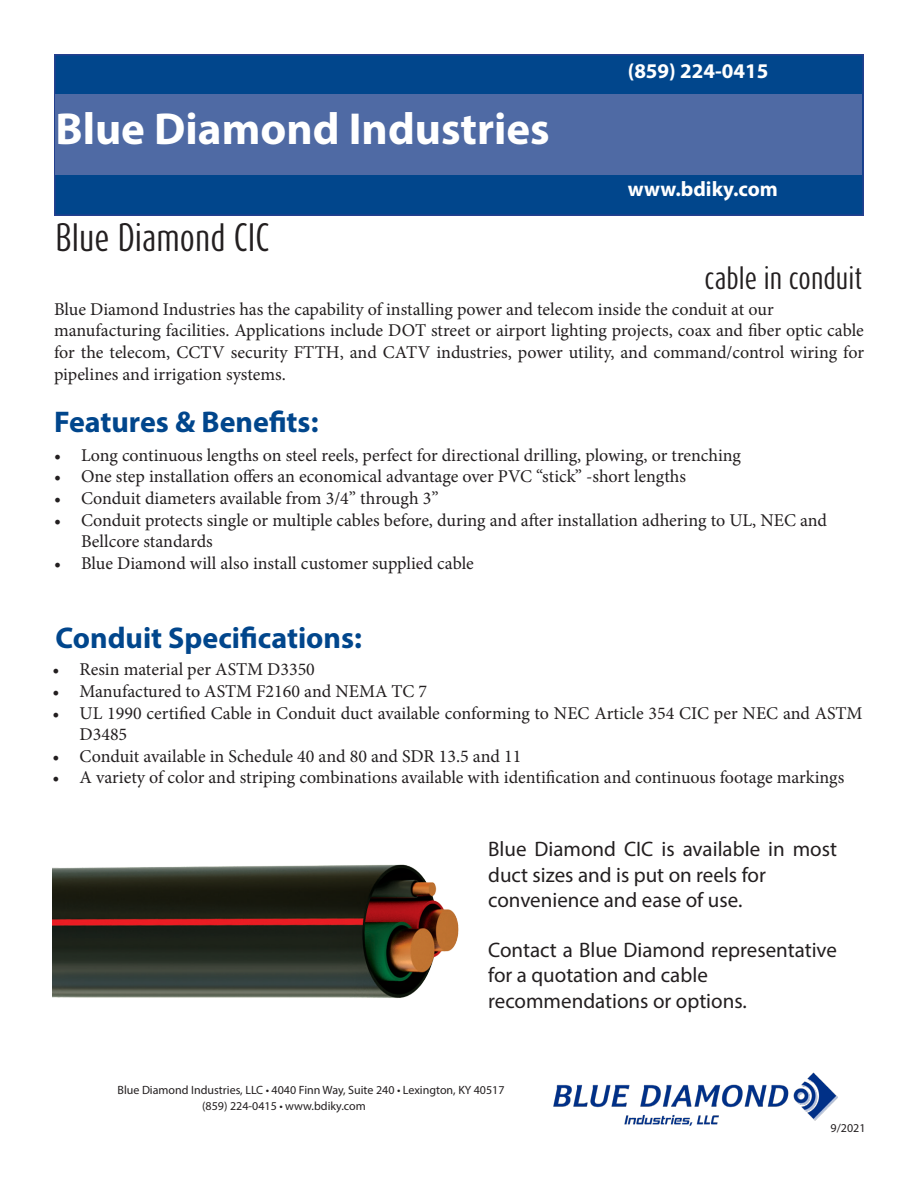
<style>
.page{position:relative;width:918px;height:1188px;background:#fff}
.page>*{position:absolute;margin:0;border:0;box-sizing:border-box;transform-origin:0 0}
.t1{font:700 45px "Myriad Pro";color:#fff}
.t2{font:33px "Dax Compact Pro";color:#231f20}
.t3{font:700 30px "Myriad Pro";color:#01468c}
.t4{font:27px "Dax Compact Pro";color:#231f20}
.t5{font:21px/25.2px "Myriad Pro";color:#231f20}
.t6{font:700 21px "Myriad Pro";color:#fff}
.t7{font:18px/21.6px "Minion Pro";color:#231f20}
.t8{font:12px/16.2px "Myriad Pro";color:#231f20}
</style>
<div class="page">
<div style="left:54px;top:54px;width:810px;height:162px;background:#01468c;border:2px solid #253f8e"></div>
<div style="left:56px;top:95px;width:806px;height:80px;background:#4f6aa4"></div>
<img style="left:553px;top:1072px;width:285px;height:54px">
<img style="left:52px;top:865px;width:407px;height:133px">
<p class="t1" style="left:56px;top:99px;width:496px">Blue Diamond Industries</p>
<p class="t2" style="left:56px;top:216px;width:215px">Blue Diamond CIC</p>
<p class="t6" style="left:628px;top:58px;width:142px">(859) 224-0415</p>
<p class="t6" style="left:628px;top:175px;width:152px">www.bdiky.com</p>
<p class="t4" style="left:705px;top:260px;width:160px">cable in conduit</p>
<p class="t7" style="left:54px;top:298px;width:812px">Blue Diamond Industries has the capability of installing power and telecom inside the conduit at our manufacturing facilities. Applications include DOT street or airport lighting projects, coax and fiber optic cable for the telecom, CCTV security FTTH, and CATV industries, power utility, and command/control wiring for pipelines and irrigation systems.</p>
<p class="t3" style="left:54px;top:402px;width:266px">Features &amp; Benefits:</p>
<p class="t7" style="left:54px;top:444px;width:688px">• Long continuous lengths on steel reels, perfect for directional drilling, plowing, or trenching</p>
<p class="t7" style="left:54px;top:466px;width:634px">• One step installation offers an economical advantage over PVC “stick” -short lengths</p>
<p class="t7" style="left:54px;top:488px;width:386px">• Conduit diameters available from 3/4” through 3”</p>
<p class="t7" style="left:81px;top:509px;width:748px;text-indent:-27px">• Conduit protects single or multiple cables before, during and after installation adhering to UL, NEC and<br>Bellcore standards</p>
<p class="t7" style="left:54px;top:552px;width:421px">• Blue Diamond will also install customer supplied cable</p>
<p class="t3" style="left:56px;top:618px;width:308px">Conduit Specifications:</p>
<p class="t7" style="left:52px;top:659px;width:264px">• Resin material per ASTM D3350</p>
<p class="t7" style="left:52px;top:681px;width:376px">• Manufactured to ASTM F2160 and NEMA TC 7</p>
<p class="t7" style="left:80px;top:702px;width:785px;text-indent:-27px">• UL 1990 certified Cable in Conduit duct available conforming to NEC Article 354 CIC per NEC and ASTM<br>D3485</p>
<p class="t7" style="left:52px;top:745px;width:470px">• Conduit available in Schedule 40 and 80 and SDR 13.5 and 11</p>
<p class="t7" style="left:52px;top:767px;width:793px">• A variety of color and striping combinations available with identification and continuous footage markings</p>
<p class="t5" style="left:488px;top:836px;width:350px">Blue Diamond CIC is available in most duct sizes and is put on reels for convenience and ease of use.</p>
<p class="t5" style="left:488px;top:937px;width:350px">Contact a Blue Diamond representative for a quotation and cable recommendations or options.</p>
<p class="t8" style="left:202px;top:1082px;width:304px;text-indent:-85px">Blue Diamond Industries, LLC • 4040 Finn Way, Suite 240 • Lexington, KY 40517 (859) 224-0415 • www.bdiky.com</p>
<p class="t8" style="left:831px;top:1119px;width:36px">9/2021</p>
</div>
